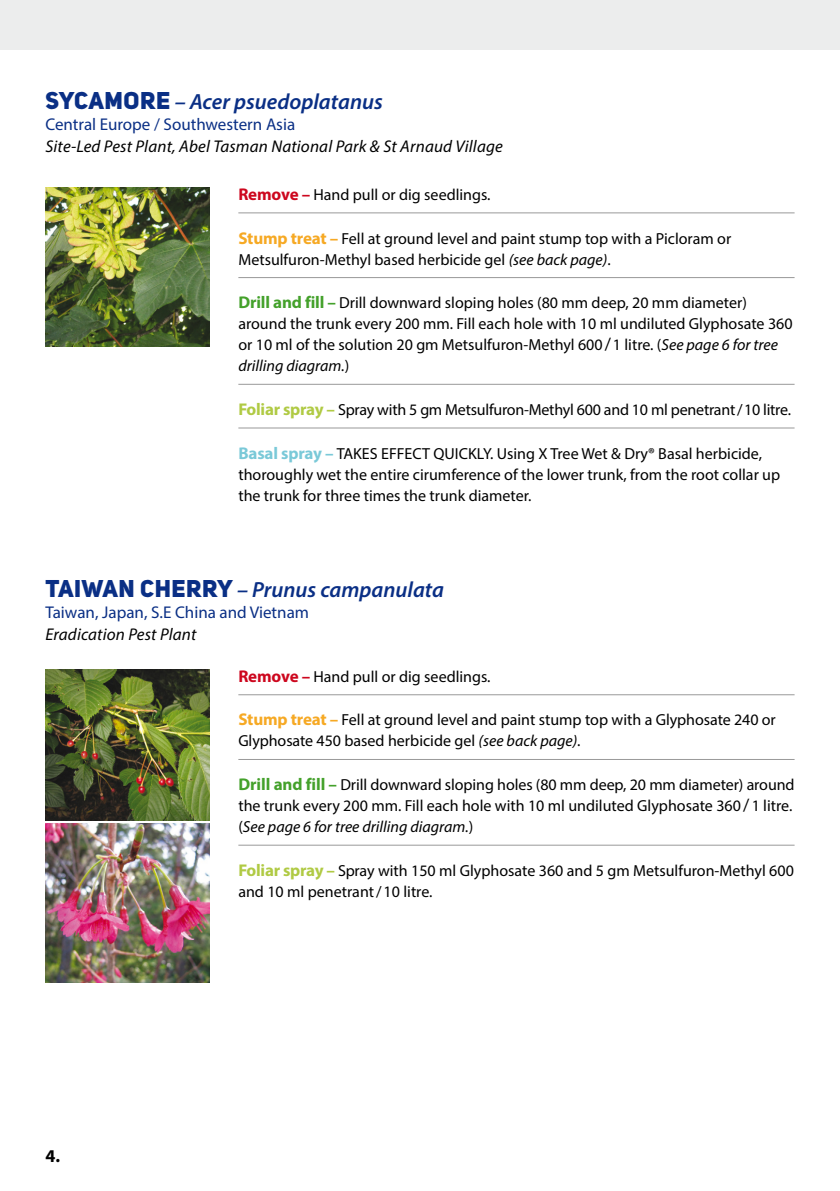
<style>
.page{position:relative;width:840px;height:1191px;background:#fff}
.page>*{position:absolute;margin:0;border:0;box-sizing:border-box;transform-origin:0 0}
.t1{font:italic 600 22px "Myriad Pro";color:#0a2f85}
.t2{font:700 18px "Myriad Pro";color:#000}
.t3{font:italic 17px "Myriad Pro";letter-spacing:.01em;color:#000}
.t4{font:17px "Myriad Pro";color:#0a2f85}
.t5{font:16px/21px "Myriad Pro";color:#000}
.s1{font-family:"Uni Sans Heavy CAPS";font-weight:400;font-style:normal;font-size:24px}
.s2{font-weight:700;font-size:17px;color:#cd071e}
.s3{font-weight:700;font-size:17px;color:#f6a924}
.s4{font-style:italic}
.s5{font-weight:700;font-size:17px;color:#44a12b}
.s6{font-size:18px}
.s7{font-weight:700;font-size:17px;color:#b0ca44}
.s8{font-weight:700;font-size:17px;color:#7ac9d8}
</style>
<div class="page">
<div style="left:0;top:0;width:839px;height:50px;background:#eceded"></div>
<img style="left:45px;top:187px;width:165px;height:160px">
<hr style="left:238px;top:212px;width:556px;height:1px;background:#999">
<hr style="left:238px;top:277px;width:556px;height:1px;background:#999">
<hr style="left:238px;top:384px;width:556px;height:1px;background:#999">
<hr style="left:238px;top:427px;width:556px;height:1px;background:#999">
<img style="left:45px;top:669px;width:165px;height:151px">
<img style="left:45px;top:824px;width:165px;height:158px">
<hr style="left:238px;top:694px;width:556px;height:1px;background:#999">
<hr style="left:238px;top:759px;width:556px;height:1px;background:#999">
<hr style="left:238px;top:844px;width:556px;height:1px;background:#999">
<h1 class="t1" style="left:45px;top:87px;width:339px"><span class="s1">SYCAMORE</span> – Acer psuedoplatanus</h1>
<p class="t4" style="left:45px;top:114px;width:251px">Central Europe / Southwestern Asia</p>
<p class="t3" style="left:45px;top:136px;width:458px">Site-Led Pest Plant, Abel Tasman National Park &amp; St Arnaud Village</p>
<p class="t5" style="left:238px;top:184px;width:253px"><span class="s2">Remove –</span> Hand pull or dig seedlings.</p>
<p class="t5" style="left:238px;top:227px;width:494px"><span class="s3">Stump treat –</span> Fell at ground level and paint stump top with a Picloram or<br>Metsulfuron-Methyl based herbicide gel <span class="s4">(see back page)</span>.</p>
<p class="t5" style="left:238px;top:292px;width:555px"><span class="s5">Drill and fill –</span> Drill downward sloping holes (80 mm deep, 20 mm diameter) around the trunk every 200 mm. Fill each hole with 10 ml undiluted Glyphosate 360 or 10 ml of the solution 20 gm Metsulfuron-Methyl 600 <span class="s6">/</span>1 litre. (<span class="s4">See page 6 for tree drilling diagram.</span>)</p>
<p class="t5" style="left:238px;top:399px;width:554px"><span class="s7">Foliar spray –</span> Spray with 5 gm Metsulfuron-Methyl 600 and 10 ml penetrant/10 litre.</p>
<p class="t5" style="left:238px;top:442px;width:543px"><span class="s8">Basal spray –</span> TAKES EFFECT QUICKLY. Using X Tree Wet &amp; Dry® Basal herbicide, thoroughly wet the entire cirumference of the lower trunk, from the root collar up the trunk for three times the trunk diameter.</p>
<h1 class="t1" style="left:45px;top:576px;width:400px"><span class="s1">TAIWAN CHERRY</span> – Prunus campanulata</h1>
<p class="t4" style="left:45px;top:602px;width:265px">Taiwan, Japan, S.E China and Vietnam</p>
<p class="t3" style="left:45px;top:624px;width:152px">Eradication Pest Plant</p>
<p class="t5" style="left:238px;top:665px;width:253px"><span class="s2">Remove –</span> Hand pull or dig seedlings.</p>
<p class="t5" style="left:238px;top:709px;width:538px"><span class="s3">Stump treat –</span> Fell at ground level and paint stump top with a Glyphosate 240 or<br>Glyphosate 450 based herbicide gel <span class="s4">(see back page)</span>.</p>
<p class="t5" style="left:238px;top:774px;width:557px"><span class="s5">Drill and fill –</span> Drill downward sloping holes (80 mm deep, 20 mm diameter) around the trunk every 200 mm. Fill each hole with 10 ml undiluted Glyphosate 360 <span class="s6">/</span> 1 litre. (<span class="s4">See page 6 for tree drilling diagram.</span>)</p>
<p class="t5" style="left:238px;top:859px;width:556px"><span class="s7">Foliar spray –</span> Spray with 150 ml Glyphosate 360 and 5 gm Metsulfuron-Methyl 600 and 10 ml penetrant/10 litre.</p>
<p class="t2" style="left:45px;top:1144px;width:16px">4.</p>
</div>
